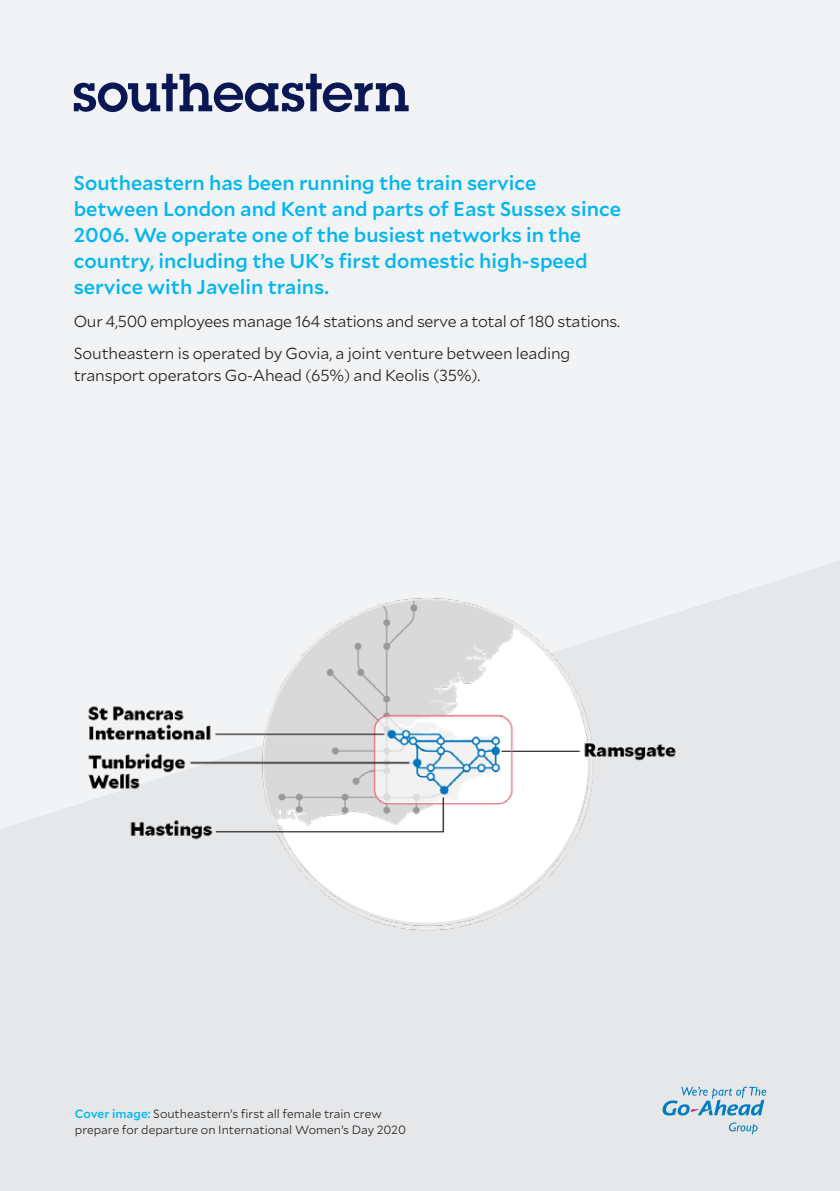
<style>
.page{position:relative;width:840px;height:1191px;background:#fff}
.page>*{position:absolute;margin:0;border:0;box-sizing:border-box;transform-origin:0 0}
.t1{font:500 20px/26px "Mallory";color:#00b6f0}
.t2{font:300 16px/32.4px "Mallory";letter-spacing:-.015em;color:#231f20}
.t3{font:700 13px "Mallory";color:#3e3e3f}
.t4{font:300 12px/16px "Mallory";color:#231f20}
.s1{font-weight:500;color:#00b6f0}
</style>
<div class="page">
<div style="left:0;top:0;width:839px;height:1191px;background:#e6e7e9"></div>
<div style="left:0;top:0;width:839px;height:829px;background:#f2f3f4"></div>
<svg style="left:728px;top:1122px;width:29px;height:12px"></svg>
<svg style="left:662px;top:1086px;width:103px;height:29px"></svg>
<svg style="left:74px;top:74px;width:334px;height:38px"></svg>
<img style="left:72px;top:587px;width:622px;height:343px">
<p class="t1" style="left:74px;top:169px;width:548px">Southeastern has been running the train service between London and Kent and parts of East Sussex since 2006. We operate one of the busiest networks in the country, including the UK’s first domestic high-speed service with Javelin trains.</p>
<p class="t2" style="left:74px;top:304px;width:547px">Our 4,500 employees manage 164 stations and serve a total of 180 stations.<br>Southeastern is operated by Govia, a joint venture between leading</p>
<p class="t2" style="left:74px;top:359px;width:408px">transport operators Go-Ahead (65%) and Keolis (35%).</p>
<p class="t4" style="left:75px;top:1105px;width:332px"><span class="s1">Cover image:</span> Southeastern’s first all female train crew prepare for departure on International Women’s Day 2020</p>
<p class="t3" style="left:74px;top:1130px;width:9px">2</p>
</div>
